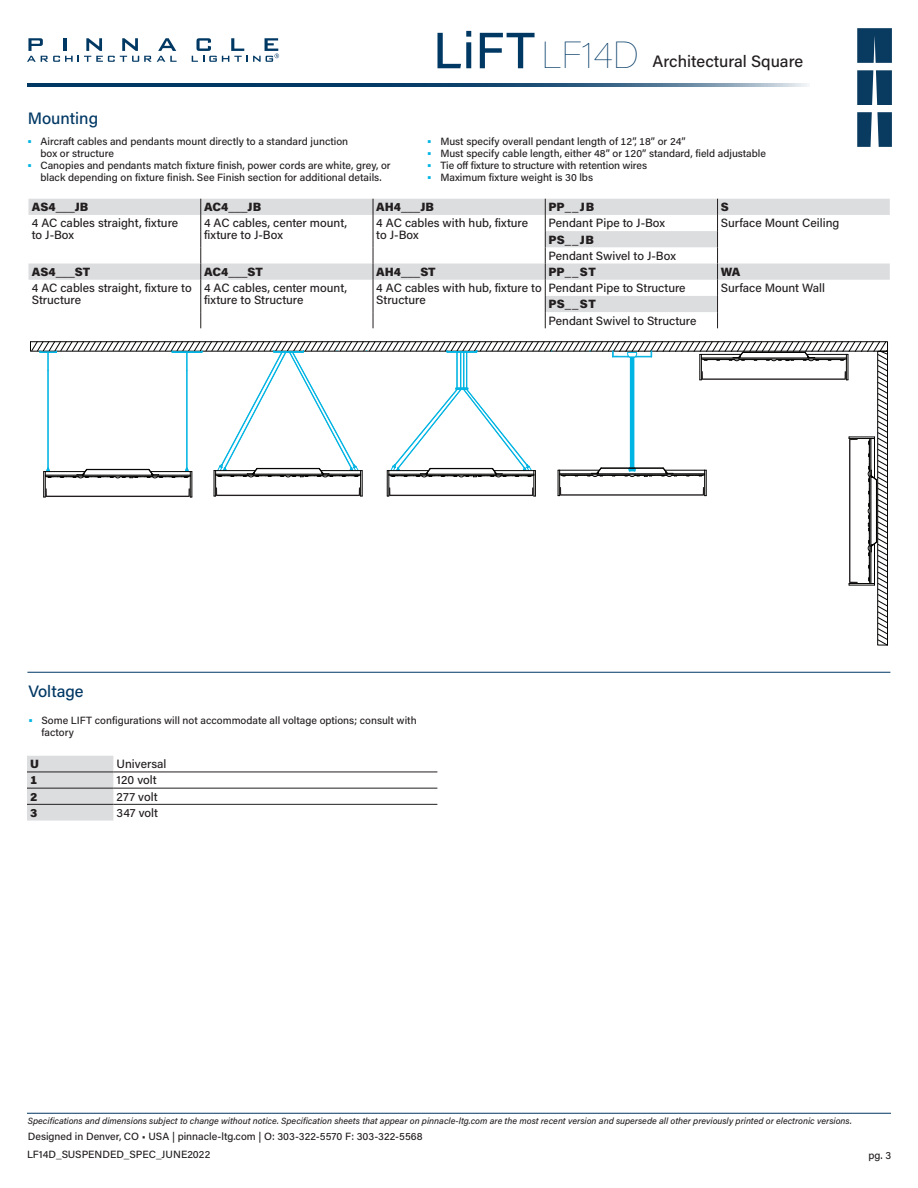
<style>
.page{position:relative;width:918px;height:1188px;background:#fff}
.page>*{position:absolute;margin:0;border:0;box-sizing:border-box;transform-origin:0 0}
.t1{font:100 37.5px "Acumin Pro";color:#003864}
.t2{font:500 16.5px "Acumin Pro";color:#231f20}
.t3{font:500 16.5px "Acumin Pro";color:#003864}
.t4{font:500 12px/12px "Acumin Pro";color:#231f20}
.t5{font:900 12px "Acumin Pro";color:#231f20}
.t6{font:500 10.5px/12px "Acumin Pro";color:#231f20}
.t7{font:italic 500 9px "Acumin Pro";color:#231f20}
.s1{font-size:13.5px;color:#00b4e3}
.s2{font-weight:500;font-size:51px}
</style>
<div class="page">
<hr style="left:27px;top:84px;width:783px;height:3px;background:#003864">
<svg style="left:27px;top:38px;width:150px;height:24px"></svg>
<svg style="left:192px;top:38px;width:87px;height:24px"></svg>
<hr style="left:27px;top:1113px;width:864px;height:1px;background:#003864">
<div style="left:27px;top:756px;width:86px;height:65px;background:#dcdddf"></div>
<hr style="left:27px;top:772px;width:86px;height:1px;background:#231f20">
<hr style="left:113px;top:772px;width:324px;height:1px;background:#231f20">
<hr style="left:27px;top:788px;width:86px;height:1px;background:#231f20">
<hr style="left:113px;top:788px;width:324px;height:1px;background:#231f20">
<hr style="left:27px;top:804px;width:86px;height:1px;background:#231f20">
<hr style="left:113px;top:804px;width:324px;height:1px;background:#231f20">
<svg style="left:857px;top:28px;width:35px;height:35px"></svg>
<svg style="left:857px;top:112px;width:35px;height:35px"></svg>
<svg style="left:857px;top:70px;width:35px;height:35px"></svg>
<hr style="left:27px;top:672px;width:863px;height:1px;background:#003864">
<svg style="left:28px;top:199px;width:862px;height:113px"></svg>
<svg style="left:200px;top:199px;width:1px;height:129px"></svg>
<svg style="left:373px;top:199px;width:1px;height:129px"></svg>
<svg style="left:545px;top:199px;width:1px;height:129px"></svg>
<svg style="left:717px;top:199px;width:1px;height:129px"></svg>
<svg style="left:30px;top:341px;width:858px;height:305px"></svg>
<p class="t3" style="left:28px;top:107px;width:72px">Mounting</p>
<p class="t6" style="left:40px;top:135px;width:309px;text-indent:-14px"><span class="s1">•</span> Aircraft cables and pendants mount directly to a standard junction box or structure</p>
<p class="t6" style="left:27px;top:159px;width:365px;text-align:center"><span class="s1">•</span> Canopies and pendants match fixture finish, power cords are white, grey, or black depending on fixture finish. See Finish section for additional details.</p>
<h1 class="t1" style="left:433px;top:30px;width:207px"><span class="s2">LiFT</span> LF14D</h1>
<h2 class="t2" style="left:652px;top:49px;width:152px">Architectural Square</h2>
<p class="t6" style="left:427px;top:135px;width:260px"><span class="s1">•</span> Must specify overall pendant length of 12”, 18” or 24”</p>
<p class="t6" style="left:427px;top:147px;width:341px"><span class="s1">•</span> Must specify cable length, either 48” or 120” standard, field adjustable</p>
<p class="t6" style="left:427px;top:159px;width:222px"><span class="s1">•</span> Tie off fixture to structure with retention wires</p>
<p class="t6" style="left:427px;top:171px;width:168px"><span class="s1">•</span> Maximum fixture weight is 30 lbs</p>
<p class="t5" style="left:32px;top:199px;width:58px">AS4___JB</p>
<p class="t5" style="left:204px;top:199px;width:59px">AC4___JB</p>
<p class="t5" style="left:376px;top:199px;width:59px">AH4___JB</p>
<p class="t5" style="left:549px;top:199px;width:47px">PP__JB</p>
<p class="t5" style="left:721px;top:199px;width:10px">S</p>
<p class="t4" style="left:32px;top:216px;width:148px">4 AC cables straight, fixture to J-Box</p>
<p class="t4" style="left:204px;top:216px;width:145px">4 AC cables, center mount, fixture to J-Box</p>
<p class="t4" style="left:376px;top:216px;width:153px">4 AC cables with hub, fixture to J-Box</p>
<p class="t4" style="left:549px;top:216px;width:118px">Pendant Pipe to J-Box</p>
<p class="t4" style="left:721px;top:216px;width:120px">Surface Mount Ceiling</p>
<p class="t5" style="left:549px;top:231px;width:47px">PS__JB</p>
<p class="t4" style="left:549px;top:249px;width:129px">Pendant Swivel to J-Box</p>
<p class="t5" style="left:32px;top:263px;width:60px">AS4___ST</p>
<p class="t5" style="left:204px;top:263px;width:60px">AC4___ST</p>
<p class="t5" style="left:376px;top:263px;width:61px">AH4___ST</p>
<p class="t5" style="left:549px;top:263px;width:49px">PP__ST</p>
<p class="t5" style="left:721px;top:263px;width:21px">WA</p>
<p class="t4" style="left:32px;top:281px;width:162px">4 AC cables straight, fixture to<br>Structure</p>
<p class="t4" style="left:204px;top:281px;width:145px">4 AC cables, center mount, fixture to Structure</p>
<p class="t4" style="left:376px;top:281px;width:167px">4 AC cables with hub, fixture to<br>Structure</p>
<p class="t4" style="left:549px;top:281px;width:139px">Pendant Pipe to Structure</p>
<p class="t4" style="left:721px;top:281px;width:106px">Surface Mount Wall</p>
<p class="t5" style="left:549px;top:296px;width:49px">PS__ST</p>
<p class="t4" style="left:549px;top:314px;width:149px">Pendant Swivel to Structure</p>
<p class="t3" style="left:28px;top:680px;width:57px">Voltage</p>
<p class="t6" style="left:42px;top:714px;width:377px;text-indent:-14px"><span class="s1">•</span> Some LIFT configurations will not accommodate all voltage options; consult with factory</p>
<p class="t5" style="left:30px;top:755px;width:10px">U</p>
<p class="t4" style="left:117px;top:757px;width:51px">Universal</p>
<p class="t5" style="left:30px;top:772px;width:9px">1</p>
<p class="t4" style="left:117px;top:774px;width:42px">120 volt</p>
<p class="t5" style="left:30px;top:788px;width:9px">2</p>
<p class="t4" style="left:117px;top:790px;width:42px">277 volt</p>
<p class="t5" style="left:30px;top:804px;width:9px">3</p>
<p class="t4" style="left:117px;top:806px;width:43px">347 volt</p>
<p class="t7" style="left:28px;top:1115px;width:826px">Specifications and dimensions subject to change without notice. Specification sheets that appear on pinnacle-ltg.com are the most recent version and supersede all other previously printed or electronic versions.</p>
<p class="t6" style="left:27px;top:1148px;width:185px">LF14D_SUSPENDED_SPEC_JUNE2022</p>
<p class="t6" style="left:28px;top:1130px;width:396px">Designed in Denver, CO • USA | pinnacle-ltg.com | O: 303-322-5570 F: 303-322-5568</p>
<p class="t6" style="left:868px;top:1149px;width:24px">pg. 3</p>
</div>
